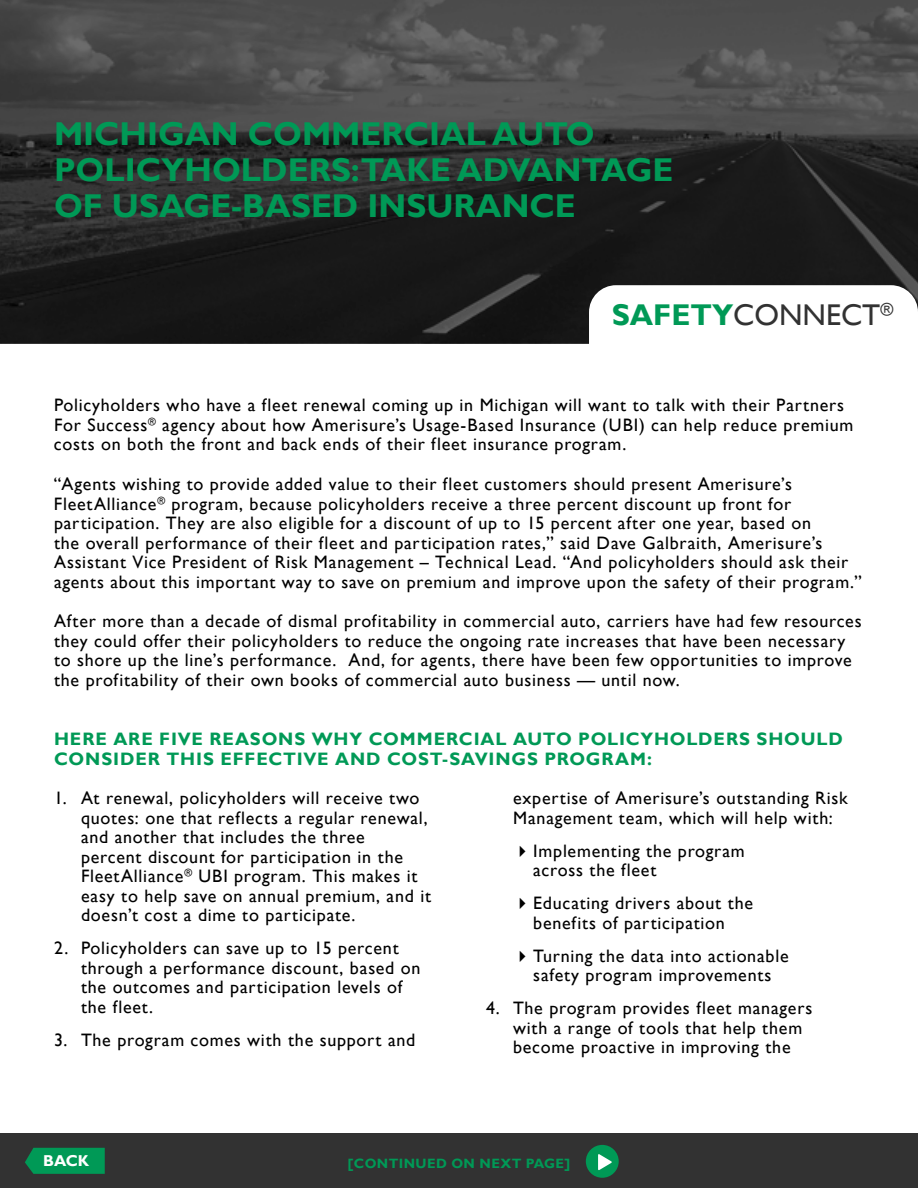
<style>
.page{position:relative;width:918px;height:1188px;background:#fff}
.page>*{position:absolute;margin:0;border:0;box-sizing:border-box;transform-origin:0 0}
.t1{font:700 33px/36px "Gill Sans";color:#009956}
.t2{font:30px "Gill Sans";color:#323232}
.t3{font:18px/19.5px "Gill Sans";letter-spacing:.04em;color:#000}
.t4{font:700 18px/19.5px "Gill Sans";letter-spacing:.045em;color:#009956}
.t5{font:700 15.75px "Gill Sans";color:#fff}
.t6{font:700 13.5px "Gill Sans";letter-spacing:.03em;color:#009956}
.s1{font-weight:700;color:#009956}
</style>
<div class="page">
<svg style="left:0;top:0;width:918px;height:343px;background:#333"></svg>
<svg style="left:589px;top:285px;width:329px;height:58px"></svg>
<div style="left:0;top:1133px;width:918px;height:55px;background:#323232"></div>
<svg style="left:25px;top:1148px;width:80px;height:26px;background:#029253"></svg>
<div style="left:586px;top:1145px;width:33px;height:33px;background:#009956;border-radius:50%"></div>
<svg style="left:598px;top:1154px;width:14px;height:16px"></svg>
<h1 class="t1" style="left:54px;top:118px;width:621px">MICHIGAN COMMERCIAL AUTO<br>POLICYHOLDERS:TAKE ADVANTAGE<br>OF USAGE-BASED INSURANCE</h1>
<h2 class="t2" style="left:612px;top:303px;width:283px"><span class="s1">SAFETY</span>CONNECT<sup>®</sup></h2>
<p class="t3" style="left:54px;top:397px;width:801px">Policyholders who have a fleet renewal coming up in Michigan will want to talk with their Partners<br>For Success<sup>®</sup> agency about how Amerisure’s Usage-Based Insurance (UBI) can help reduce premium costs on both the front and back ends of their fleet insurance program.</p>
<p class="t3" style="left:54px;top:476px;width:809px">“Agents wishing to provide added value to their fleet customers should present Amerisure’s FleetAlliance<sup>®</sup> program, because policyholders receive a three percent discount up front for participation. They are also eligible for a discount of up to 15 percent after one year, based on<br>the overall performance of their fleet and participation rates,” said Dave Galbraith, Amerisure’s Assistant Vice President of Risk Management – Technical Lead. “And policyholders should ask their agents about this important way to save on premium and improve upon the safety of their program.”</p>
<p class="t3" style="left:54px;top:613px;width:809px">After more than a decade of dismal profitability in commercial auto, carriers have had few resources they could offer their policyholders to reduce the ongoing rate increases that have been necessary to shore up the line’s performance. And, for agents, there have been few opportunities to improve the profitability of their own books of commercial auto business — until now.</p>
<p class="t4" style="left:54px;top:731px;width:790px">HERE ARE FIVE REASONS WHY COMMERCIAL AUTO POLICYHOLDERS SHOULD<br>CONSIDER THIS EFFECTIVE AND COST-SAVINGS PROGRAM:</p>
<p class="t3" style="left:81px;top:790px;width:352px;text-indent:-27px">1. At renewal, policyholders will receive two quotes: one that reflects a regular renewal, and another that includes the three<br>percent discount for participation in the FleetAlliance<sup>®</sup> UBI program. This makes it easy to help save on annual premium, and it doesn’t cost a dime to participate.</p>
<p class="t3" style="left:81px;top:940px;width:341px;text-indent:-27px">2. Policyholders can save up to 15 percent through a performance discount, based on the outcomes and participation levels of the fleet.</p>
<p class="t3" style="left:54px;top:1031px;width:363px">3. The program comes with the support and</p>
<p class="t3" style="left:513px;top:790px;width:336px">expertise of Amerisure’s outstanding Risk<br>Management team, which will help with:</p>
<p class="t3" style="left:533px;top:842px;width:213px">Implementing the program across the fleet</p>
<p class="t3" style="left:533px;top:895px;width:221px">Educating drivers about the benefits of participation</p>
<p class="t3" style="left:533px;top:947px;width:257px">Turning the data into actionable safety program improvements</p>
<p class="t3" style="left:513px;top:1000px;width:301px;text-indent:-27px">4. The program provides fleet managers with a range of tools that help them become proactive in improving the</p>
<p class="t5" style="left:43px;top:1154px;width:48px">BACK</p>
<p class="t6" style="left:348px;top:1157px;width:224px">[CONTINUED ON NEXT PAGE]</p>
</div>
